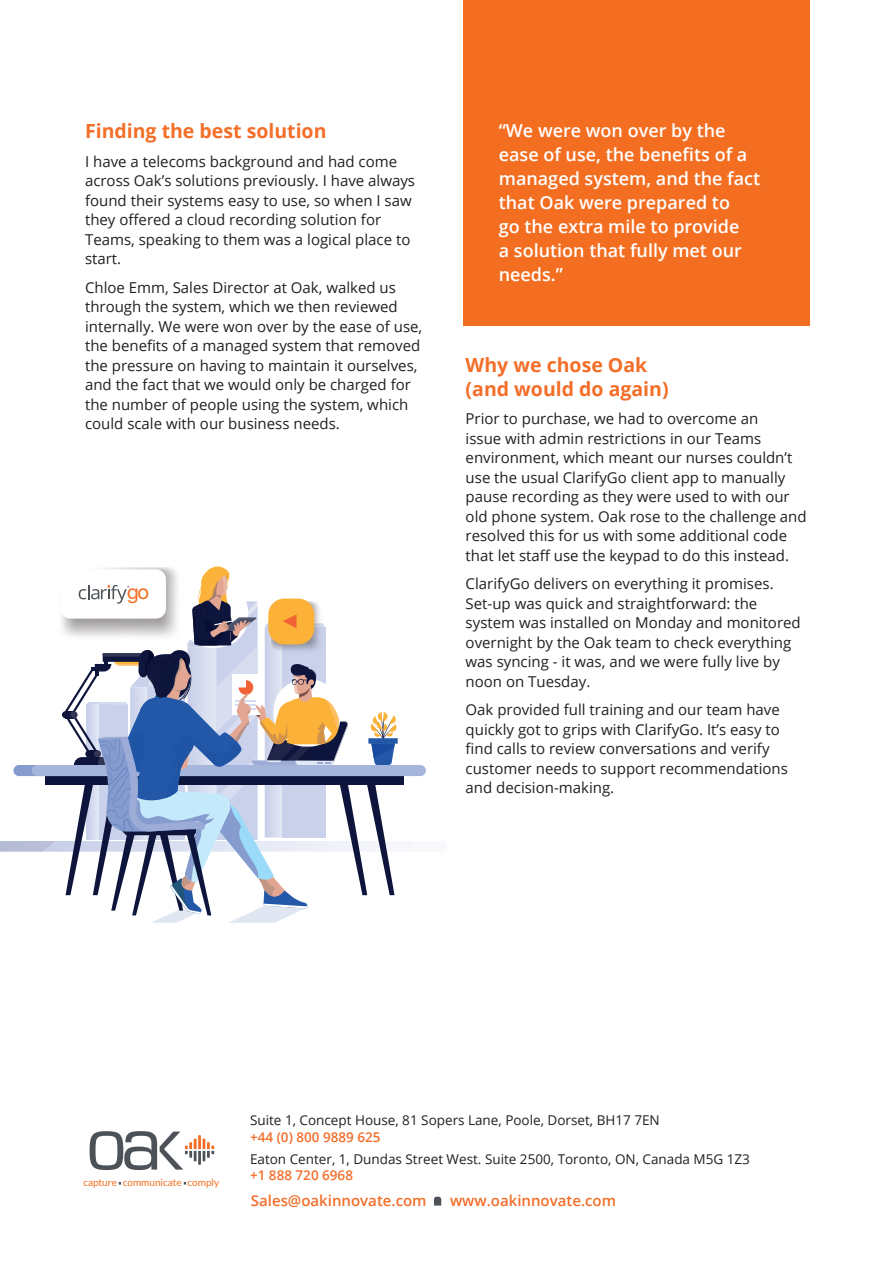
<style>
.page{position:relative;width:893px;height:1263px;background:#fff}
.page>*{position:absolute;margin:0;border:0;box-sizing:border-box;transform-origin:0 0}
.t1{font:20.25px "Helvetica Neue";color:#f36e21}
.t2{font:700 19.5px/23.4px "Open Sans";color:#f36e29}
.t3{font:600 18px/24px "Open Sans";color:#fff}
.t4{font:15px/19.5px "Open Sans";color:#231f20}
.t5{font:600 15px "Open Sans";color:#f36e29}
.t6{font:13.5px/16.2px "Open Sans";color:#231f20}
.t7{font:10.05px "Lato";color:#f36e21}
.s1{font-weight:600;color:#f36e29}
</style>
<div class="page">
<svg style="left:90px;top:1131px;width:124px;height:39px"></svg>
<svg style="left:434px;top:1197px;width:7px;height:8px"></svg>
<div style="left:463px;top:0;width:347px;height:325px;background:#f36e21"></div>
<svg style="left:0;top:566px;width:426px;height:357px"></svg>
<p class="t2" style="left:85px;top:119px;width:243px">Finding the best solution</p>
<p class="t4" style="left:85px;top:151px;width:332px">I have a telecoms background and had come across Oak’s solutions previously. I have always found their systems easy to use, so when I saw they offered a cloud recording solution for Teams, speaking to them was a logical place to start.</p>
<p class="t4" style="left:85px;top:277px;width:339px">Chloe Emm, Sales Director at Oak, walked us through the system, which we then reviewed internally. We were won over by the ease of use, the benefits of a managed system that removed the pressure on having to maintain it ourselves, and the fact that we would only be charged for the number of people using the system, which could scale with our business needs.</p>
<p class="t1" style="left:127px;top:578px;width:24px">go</p>
<p class="t3" style="left:499px;top:118px;width:263px">“We were won over by the ease of use, the benefits of a managed system, and the fact that Oak were prepared to<br>go the extra mile to provide<br>a solution that fully met our needs.”</p>
<p class="t2" style="left:466px;top:353px;width:204px">Why we chose Oak (and would do again)</p>
<p class="t4" style="left:466px;top:408px;width:343px">Prior to purchase, we had to overcome an<br>issue with admin restrictions in our Teams environment, which meant our nurses couldn’t use the usual ClarifyGo client app to manually pause recording as they were used to with our old phone system. Oak rose to the challenge and resolved this for us with some additional code that let staff use the keypad to do this instead.</p>
<p class="t4" style="left:466px;top:573px;width:337px">ClarifyGo delivers on everything it promises.<br>Set-up was quick and straightforward: the system was installed on Monday and monitored overnight by the Oak team to check everything was syncing - it was, and we were fully live by noon on Tuesday.</p>
<p class="t4" style="left:466px;top:699px;width:324px">Oak provided full training and our team have quickly got to grips with ClarifyGo. It’s easy to find calls to review conversations and verify customer needs to support recommendations and decision-making.</p>
<p class="t7" style="left:83px;top:1176px;width:137px">capture communicate comply</p>
<p class="t6" style="left:250px;top:1112px;width:411px">Suite 1, Concept House, 81 Sopers Lane, Poole, Dorset, BH17 7EN <span class="s1">+44 (0) 800 9889 625</span></p>
<p class="t6" style="left:250px;top:1150px;width:501px">Eaton Center, 1, Dundas Street West. Suite 2500, Toronto, ON, Canada M5G 1Z3 <span class="s1">+1 888 720 6968</span></p>
<p class="t5" style="left:251px;top:1190px;width:177px">Sales@oakinnovate.com</p>
<p class="t5" style="left:450px;top:1190px;width:168px">www.oakinnovate.com</p>
</div>
